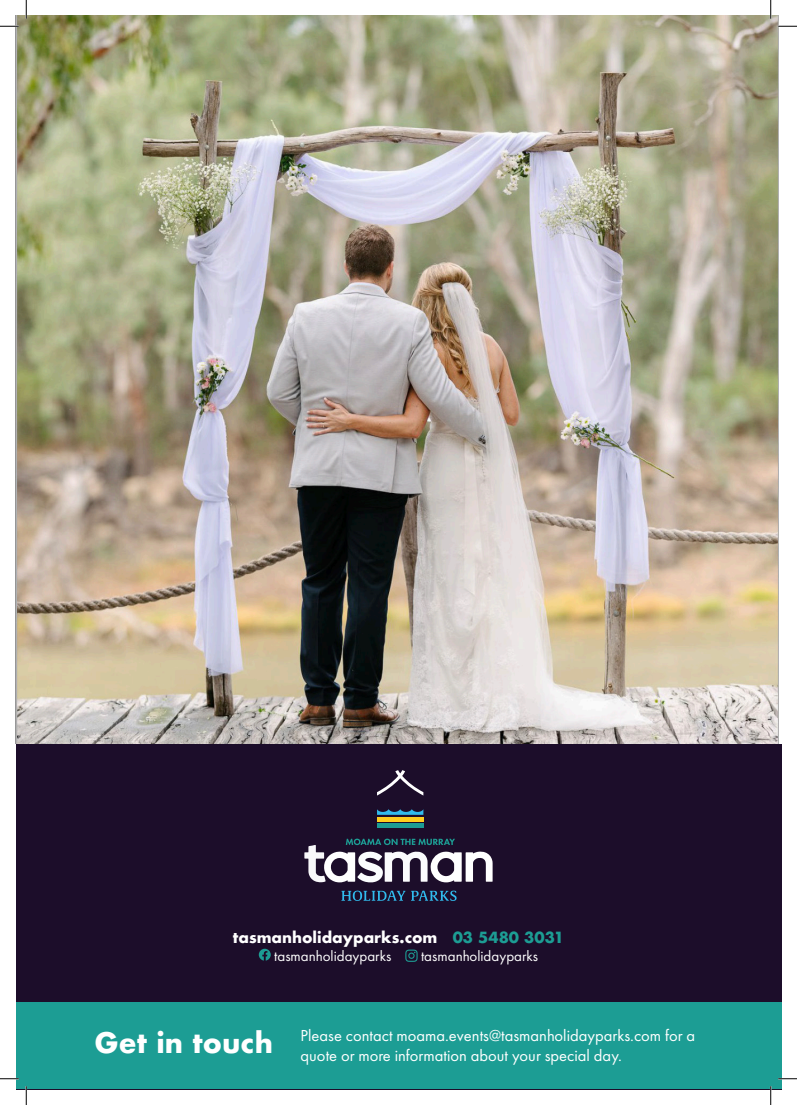
<style>
.page{position:relative;width:797px;height:1105px;background:#fff}
.page>*{position:absolute;margin:0;border:0;box-sizing:border-box;transform-origin:0 0}
.t1{font:700 27.5px "Futura";color:#fff}
.t2{font:16.5px "Futura PT";color:#fff}
.t3{font:15px "Futura PT";color:#fff}
.t4{font:700 15px "Futura";color:#fff}
.s1{color:#1c9d94}
</style>
<div class="page">
<div style="left:16px;top:744px;width:765px;height:345px;background:#1c0d2a"></div>
<div style="left:16px;top:1002px;width:765px;height:87px;background:#1c9d94"></div>
<img style="left:16px;top:16px;width:762px;height:728px">
<svg style="left:259px;top:949px;width:12px;height:11px"></svg>
<svg style="left:405px;top:949px;width:12px;height:13px"></svg>
<hr style="left:377px;top:824px;width:46px;height:4px;background:#1c9d94">
<hr style="left:377px;top:817px;width:46px;height:4px;background:#fece1e">
<svg style="left:377px;top:809px;width:46px;height:6px"></svg>
<svg style="left:377px;top:770px;width:46px;height:25px"></svg>
<svg style="left:411px;top:890px;width:45px;height:11px"></svg>
<svg style="left:341px;top:890px;width:64px;height:11px"></svg>
<svg style="left:304px;top:839px;width:188px;height:43px"></svg>
<svg style="left:0;top:25px;width:19px;height:2px"></svg>
<svg style="left:778px;top:25px;width:19px;height:2px"></svg>
<svg style="left:0;top:1078px;width:19px;height:1px"></svg>
<svg style="left:778px;top:1078px;width:19px;height:1px"></svg>
<svg style="left:25px;top:0;width:2px;height:19px"></svg>
<svg style="left:25px;top:1086px;width:2px;height:19px"></svg>
<svg style="left:770px;top:0;width:1px;height:19px"></svg>
<svg style="left:770px;top:1086px;width:1px;height:19px"></svg>
<p class="t4" style="left:233px;top:926px;width:333px">tasmanholidayparks.com <span class="s1">03 5480 3031</span></p>
<p class="t3" style="left:274px;top:947px;width:119px">tasmanholidayparks</p>
<p class="t3" style="left:421px;top:947px;width:119px">tasmanholidayparks</p>
<p class="t1" style="left:95px;top:1023px;width:180px">Get in touch</p>
<p class="t2" style="left:300px;top:1025px;width:396px">Please contact moama.events@tasmanholidayparks.com for a</p>
<p class="t2" style="left:300px;top:1045px;width:323px">quote or more information about your special day.</p>
</div>
